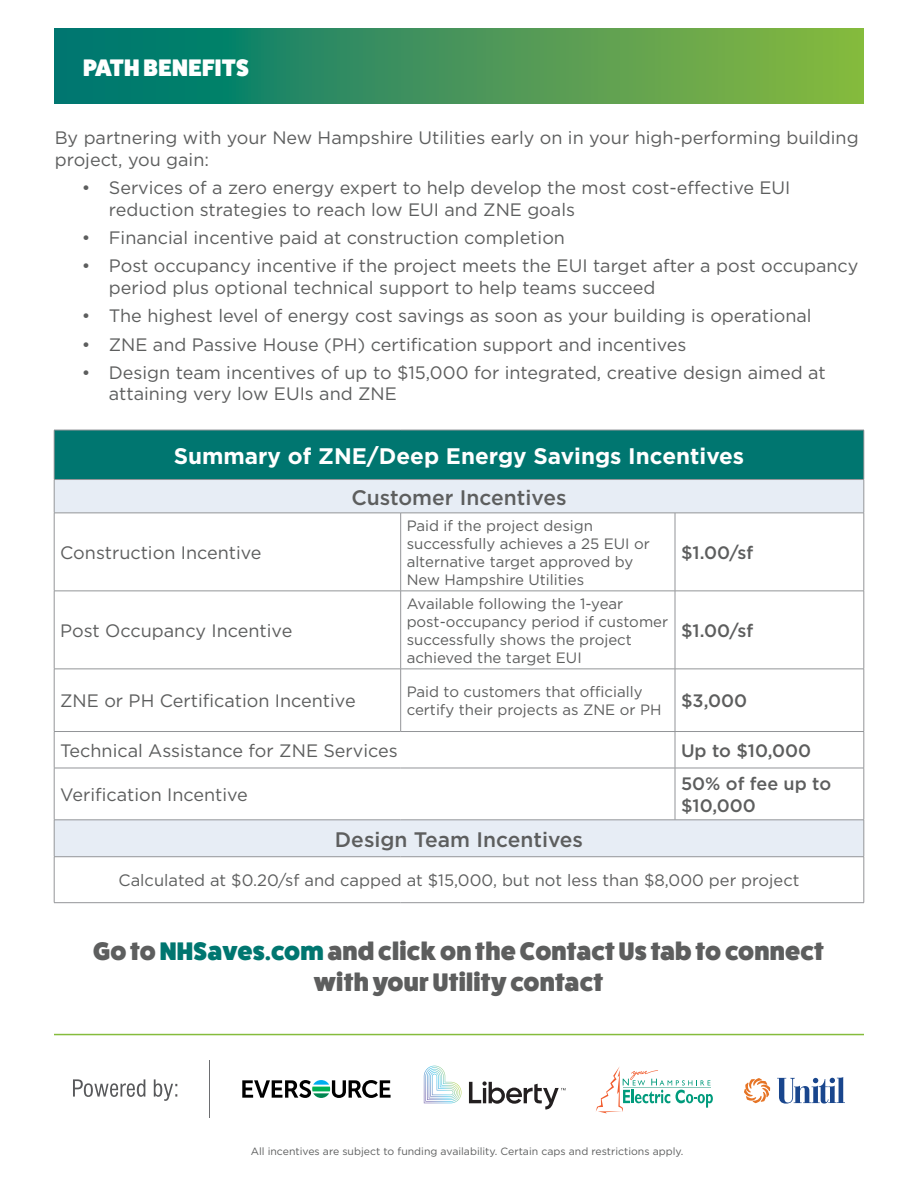
<style>
.page{position:relative;width:918px;height:1188px;background:#fff}
.page>*{position:absolute;margin:0;border:0;box-sizing:border-box;transform-origin:0 0}
.t1{font:800 25.5px/30.6px "Fat Frank";letter-spacing:.01em;color:#5d5e5e;text-align:center}
.t2{font:800 24px "Fat Frank";letter-spacing:.02em;color:#fff}
.t3{font:700 22.5px "Gotham";color:#fff}
.t4{font:500 21px "Gotham";color:#5d5e5e}
.t5{font:18px/21.6px "Gotham";color:#5d5e5e}
.t6{font:500 18px/21.6px "Gotham";color:#5d5e5e}
.t7{font:16.5px "Gotham";color:#5d5e5e}
.t8{font:15px/18px "Gotham";color:#5d5e5e}
.t9{font:10.5px "Gotham";color:#5d5e5e}
.s1{color:#007670}
</style>
<div class="page">
<hr style="left:54px;top:1034px;width:810px;height:1px;background:#85bc3c">
<svg style="left:54px;top:28px;width:810px;height:76px;background:#3f945a"></svg>
<div style="left:54px;top:430px;width:810px;height:50px;background:#007670"></div>
<svg style="left:55px;top:480px;width:809px;height:376px"></svg>
<hr style="left:54px;top:430px;width:347px;height:1px;background:#939598">
<hr style="left:54px;top:430px;width:1px;height:49px;background:#939598">
<hr style="left:401px;top:430px;width:274px;height:1px;background:#939598">
<hr style="left:675px;top:430px;width:189px;height:1px;background:#939598">
<hr style="left:864px;top:430px;width:1px;height:49px;background:#939598">
<hr style="left:54px;top:479px;width:347px;height:1px;background:#939598">
<hr style="left:54px;top:480px;width:1px;height:33px;background:#939598">
<hr style="left:401px;top:479px;width:274px;height:1px;background:#939598">
<hr style="left:675px;top:479px;width:189px;height:1px;background:#939598">
<hr style="left:864px;top:480px;width:1px;height:33px;background:#939598">
<hr style="left:54px;top:513px;width:347px;height:1px;background:#939598">
<hr style="left:54px;top:513px;width:1px;height:78px;background:#939598">
<hr style="left:401px;top:513px;width:274px;height:1px;background:#939598">
<hr style="left:400px;top:513px;width:1px;height:78px;background:#939598">
<hr style="left:675px;top:513px;width:189px;height:1px;background:#939598">
<hr style="left:675px;top:513px;width:1px;height:78px;background:#939598">
<hr style="left:864px;top:513px;width:1px;height:78px;background:#939598">
<hr style="left:54px;top:591px;width:347px;height:1px;background:#939598">
<hr style="left:54px;top:591px;width:1px;height:78px;background:#939598">
<hr style="left:401px;top:591px;width:274px;height:1px;background:#939598">
<hr style="left:400px;top:591px;width:1px;height:78px;background:#939598">
<hr style="left:675px;top:591px;width:189px;height:1px;background:#939598">
<hr style="left:675px;top:591px;width:1px;height:78px;background:#939598">
<hr style="left:864px;top:591px;width:1px;height:78px;background:#939598">
<hr style="left:54px;top:669px;width:347px;height:1px;background:#939598">
<hr style="left:54px;top:669px;width:1px;height:62px;background:#939598">
<hr style="left:401px;top:669px;width:274px;height:1px;background:#939598">
<hr style="left:400px;top:669px;width:1px;height:62px;background:#939598">
<hr style="left:675px;top:669px;width:189px;height:1px;background:#939598">
<hr style="left:675px;top:669px;width:1px;height:62px;background:#939598">
<hr style="left:864px;top:669px;width:1px;height:62px;background:#939598">
<hr style="left:54px;top:731px;width:347px;height:1px;background:#939598">
<hr style="left:54px;top:732px;width:1px;height:36px;background:#939598">
<hr style="left:401px;top:731px;width:274px;height:1px;background:#939598">
<hr style="left:675px;top:731px;width:189px;height:1px;background:#939598">
<hr style="left:675px;top:732px;width:1px;height:36px;background:#939598">
<hr style="left:864px;top:732px;width:1px;height:36px;background:#939598">
<hr style="left:54px;top:768px;width:347px;height:1px;background:#939598">
<hr style="left:54px;top:768px;width:1px;height:52px;background:#939598">
<hr style="left:401px;top:768px;width:274px;height:1px;background:#939598">
<hr style="left:675px;top:768px;width:189px;height:1px;background:#939598">
<hr style="left:675px;top:768px;width:1px;height:52px;background:#939598">
<hr style="left:864px;top:768px;width:1px;height:52px;background:#939598">
<hr style="left:54px;top:820px;width:347px;height:1px;background:#939598">
<hr style="left:54px;top:820px;width:1px;height:37px;background:#939598">
<hr style="left:401px;top:820px;width:274px;height:1px;background:#939598">
<hr style="left:675px;top:820px;width:189px;height:1px;background:#939598">
<hr style="left:864px;top:820px;width:1px;height:37px;background:#939598">
<hr style="left:54px;top:856px;width:347px;height:1px;background:#939598">
<hr style="left:54px;top:857px;width:1px;height:46px;background:#939598">
<hr style="left:401px;top:856px;width:274px;height:1px;background:#939598">
<hr style="left:675px;top:856px;width:189px;height:1px;background:#939598">
<hr style="left:864px;top:857px;width:1px;height:46px;background:#939598">
<hr style="left:54px;top:902px;width:347px;height:1px;background:#939598">
<hr style="left:401px;top:902px;width:274px;height:1px;background:#939598">
<hr style="left:675px;top:902px;width:189px;height:1px;background:#939598">
<svg style="left:242px;top:1080px;width:149px;height:18px"></svg>
<svg style="left:744px;top:1077px;width:101px;height:27px"></svg>
<svg style="left:596px;top:1066px;width:117px;height:47px"></svg>
<hr style="left:210px;top:1061px;width:1px;height:57px;background:#6d6e71">
<svg style="left:73px;top:1079px;width:104px;height:22px"></svg>
<svg style="left:423px;top:1066px;width:143px;height:44px"></svg>
<h2 class="t2" style="left:83px;top:54px;width:167px">PATH BENEFITS</h2>
<p class="t5" style="left:55px;top:126px;width:805px">By partnering with your New Hampshire Utilities early on in your high-performing building project, you gain:</p>
<p class="t5" style="left:109px;top:176px;width:683px;text-indent:-27px">• Services of a zero energy expert to help develop the most cost-effective EUI reduction strategies to reach low EUI and ZNE goals</p>
<p class="t5" style="left:82px;top:226px;width:485px">• Financial incentive paid at construction completion</p>
<p class="t5" style="left:109px;top:255px;width:751px;text-indent:-27px">• Post occupancy incentive if the project meets the EUI target after a post occupancy period plus optional technical support to help teams succeed</p>
<p class="t5" style="left:82px;top:305px;width:731px">• The highest level of energy cost savings as soon as your building is operational</p>
<p class="t5" style="left:82px;top:333px;width:606px">• ZNE and Passive House (PH) certification support and incentives</p>
<p class="t5" style="left:109px;top:361px;width:718px;text-indent:-27px">• Design team incentives of up to $15,000 for integrated, creative design aimed at attaining very low EUIs and ZNE</p>
<p class="t3" style="left:174px;top:441px;width:572px">Summary of ZNE/Deep Energy Savings Incentives</p>
<p class="t4" style="left:351px;top:483px;width:217px">Customer Incentives</p>
<p class="t5" style="left:60px;top:542px;width:203px">Construction Incentive</p>
<p class="t5" style="left:60px;top:620px;width:234px">Post Occupancy Incentive</p>
<p class="t8" style="left:407px;top:516px;width:245px">Paid if the project design successfully achieves a 25 EUI or alternative target approved by<br>New Hampshire Utilities</p>
<p class="t8" style="left:407px;top:594px;width:263px">Available following the 1-year post-occupancy period if customer successfully shows the project achieved the target EUI</p>
<p class="t6" style="left:681px;top:542px;width:74px">$1.00/sf</p>
<p class="t6" style="left:681px;top:620px;width:74px">$1.00/sf</p>
<p class="t5" style="left:60px;top:690px;width:297px">ZNE or PH Certification Incentive</p>
<p class="t8" style="left:407px;top:683px;width:342px">Paid to customers that officially<br>certify their projects as ZNE or PH <sup>$3,000</sup></p>
<p class="t5" style="left:60px;top:739px;width:339px">Technical Assistance for ZNE Services</p>
<p class="t6" style="left:681px;top:740px;width:132px">Up to $10,000</p>
<p class="t5" style="left:60px;top:784px;width:189px">Verification Incentive</p>
<p class="t6" style="left:681px;top:773px;width:152px">50% of fee up to $10,000</p>
<p class="t4" style="left:335px;top:826px;width:250px">Design Team Incentives</p>
<p class="t7" style="left:119px;top:870px;width:682px">Calculated at $0.20/sf and capped at $15,000, but not less than $8,000 per project</p>
<h1 class="t1" style="left:93px;top:936px;width:733px">Go to<span class="s1">NHSaves.com</span> and click on the Contact Us tab to connect with your Utility contact</h1>
<p class="t9" style="left:251px;top:1145px;width:434px">All incentives are subject to funding availability. Certain caps and restrictions apply.</p>
</div>
